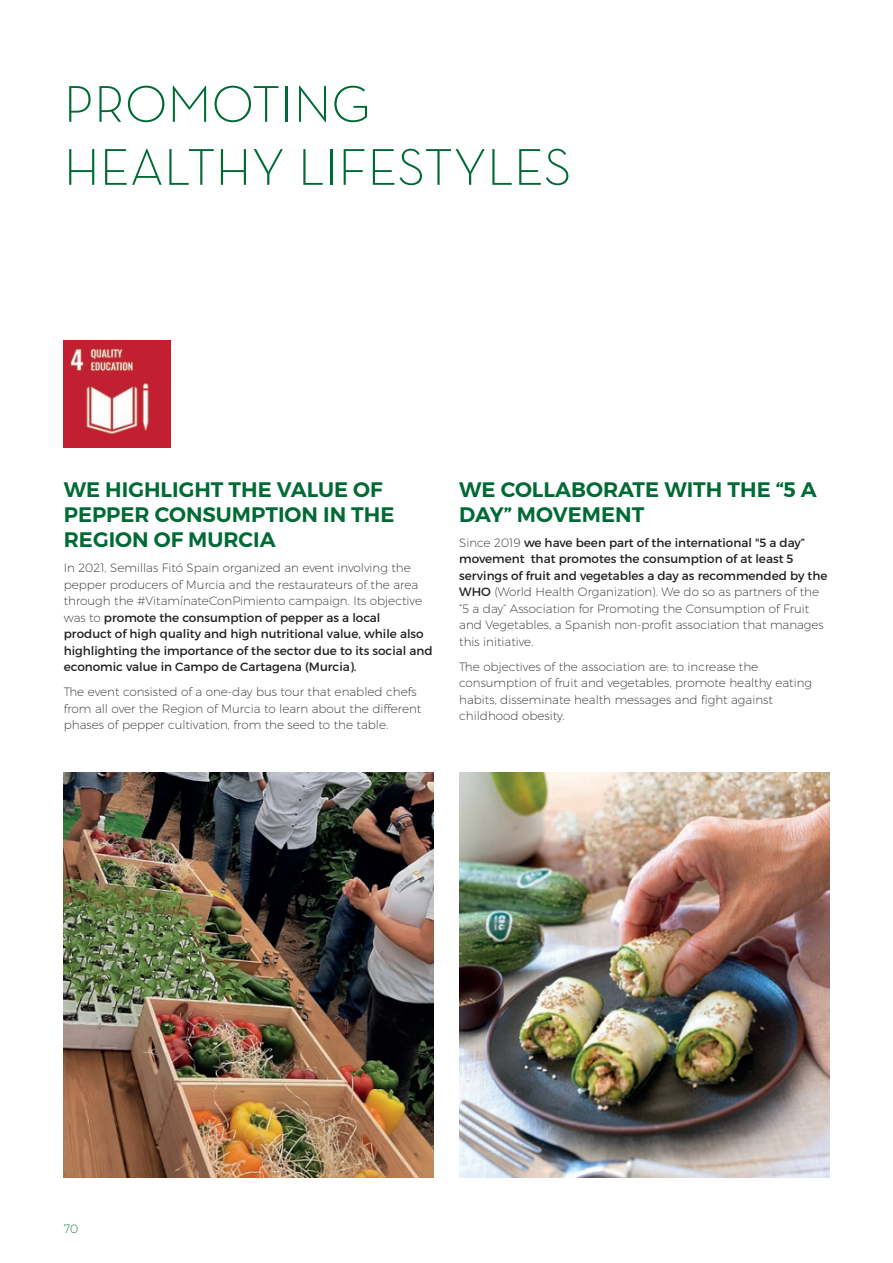
<style>
.page{position:relative;width:893px;height:1263px;background:#fff}
.page>*{position:absolute;margin:0;border:0;box-sizing:border-box;transform-origin:0 0}
.t1{font:300 52.5px/63px "Neutra Text";color:#006a35}
.t2{font:600 21px/25.2px "Montserrat";color:#006a35}
.t3{font:200 12px/16.5px "Montserrat";color:#231f20}
.t4{font:12px/16.5px "Montserrat";color:#231f20}
.t5{font:200 12px "Montserrat";color:#006a35}
.s1{font-weight:200}
.s2{font-weight:400}
</style>
<div class="page">
<img style="left:64px;top:340px;width:106px;height:107px">
<img style="left:64px;top:773px;width:370px;height:405px">
<img style="left:459px;top:773px;width:370px;height:405px">
<p class="t1" style="left:64px;top:71px;width:509px">PROMOTING<br>HEALTHY LIFESTYLES</p>
<p class="t2" style="left:64px;top:477px;width:332px">WE HIGHLIGHT THE VALUE OF<br>PEPPER CONSUMPTION IN THE<br>REGION OF MURCIA</p>
<p class="t4" style="left:64px;top:559px;width:370px"><span class="s1">In 2021, Semillas Fitó Spain organized an event involving the pepper producers of Murcia and the restaurateurs of the area through the #VitamínateConPimiento campaign. Its objective was to</span> promote the consumption of pepper as a local<br>product of high quality and high nutritional value, while also highlighting the importance of the sector due to its social and economic value in Campo de Cartagena (Murcia).</p>
<p class="t3" style="left:64px;top:683px;width:359px">The event consisted of a one-day bus tour that enabled chefs from all over the Region of Murcia to learn about the different phases of pepper cultivation, from the seed to the table.</p>
<p class="t2" style="left:459px;top:477px;width:359px">WE COLLABORATE WITH THE “5 A<br>DAY” MOVEMENT</p>
<p class="t3" style="left:459px;top:534px;width:370px">Since 2019 <span class="s2">we have been part of the international "5 a day” movement that promotes the consumption of at least 5 servings of fruit and vegetables a day as recommended by the WHO</span> (World Health Organization). We do so as partners of the “5 a day” Association for Promoting the Consumption of Fruit and Vegetables, a Spanish non-profit association that manages this initiative.</p>
<p class="t3" style="left:459px;top:658px;width:354px">The objectives of the association are: to increase the consumption of fruit and vegetables, promote healthy eating habits, disseminate health messages and fight against childhood obesity.</p>
<p class="t5" style="left:64px;top:1221px;width:16px">70</p>
</div>
